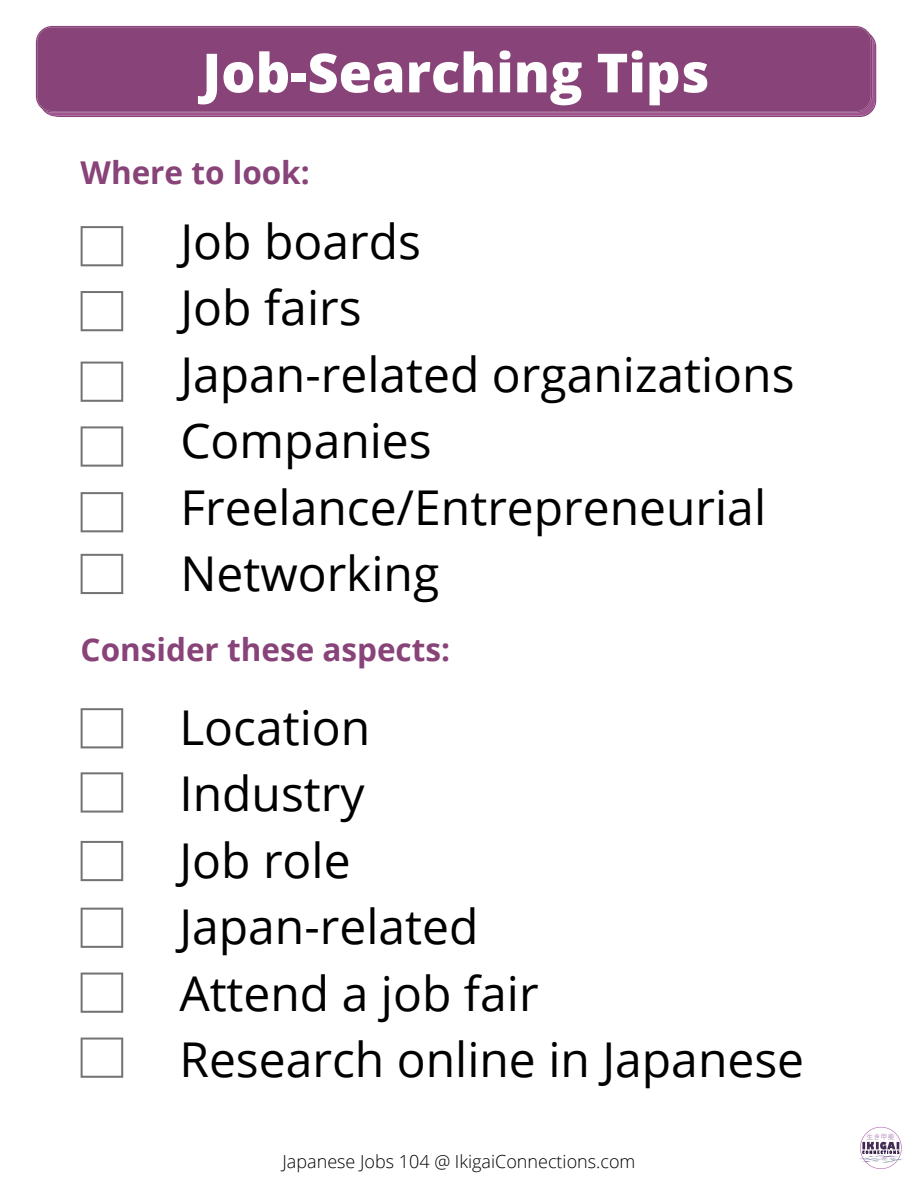
<style>
.page{position:relative;width:918px;height:1188px;background:#fff}
.page>*{position:absolute;margin:0;border:0;box-sizing:border-box;transform-origin:0 0}
.t1{font:800 54px "Open Sans";color:#fff}
.t2{font:48px/66.3px "Open Sans";color:#000}
.t3{font:700 31.5px "Open Sans";color:#884379}
.t4{font:300 18px "Open Sans";color:#000}
</style>
<div class="page">
<img style="left:859px;top:1126px;width:43px;height:43px">
<svg style="left:81px;top:226px;width:42px;height:40px"></svg>
<svg style="left:36px;top:26px;width:840px;height:91px;background:#8a467b"></svg>
<svg style="left:81px;top:291px;width:42px;height:40px"></svg>
<svg style="left:81px;top:908px;width:42px;height:40px"></svg>
<svg style="left:81px;top:841px;width:42px;height:40px"></svg>
<svg style="left:81px;top:362px;width:42px;height:40px"></svg>
<svg style="left:81px;top:973px;width:42px;height:40px"></svg>
<svg style="left:81px;top:426px;width:42px;height:41px"></svg>
<svg style="left:81px;top:1038px;width:42px;height:40px"></svg>
<svg style="left:81px;top:492px;width:42px;height:40px"></svg>
<svg style="left:81px;top:708px;width:42px;height:40px"></svg>
<svg style="left:81px;top:772px;width:42px;height:41px"></svg>
<svg style="left:81px;top:554px;width:42px;height:40px"></svg>
<p class="t1" style="left:202px;top:35px;width:509px">Job-Searching Tips</p>
<p class="t3" style="left:81px;top:151px;width:231px">Where to look:</p>
<p class="t2" style="left:180px;top:207px;width:616px">Job boards<br>Job fairs<br>Japan-related organizations<br>Companies<br>Freelance/Entrepreneurial<br>Networking</p>
<p class="t3" style="left:81px;top:628px;width:371px">Consider these aspects:</p>
<p class="t2" style="left:179px;top:693px;width:626px">Location<br>Industry<br>Job role<br>Japan-related<br>Attend a job fair<br>Research online in Japanese</p>
<p class="t4" style="left:283px;top:1149px;width:354px">Japanese Jobs 104 @ IkigaiConnections.com</p>
</div>
